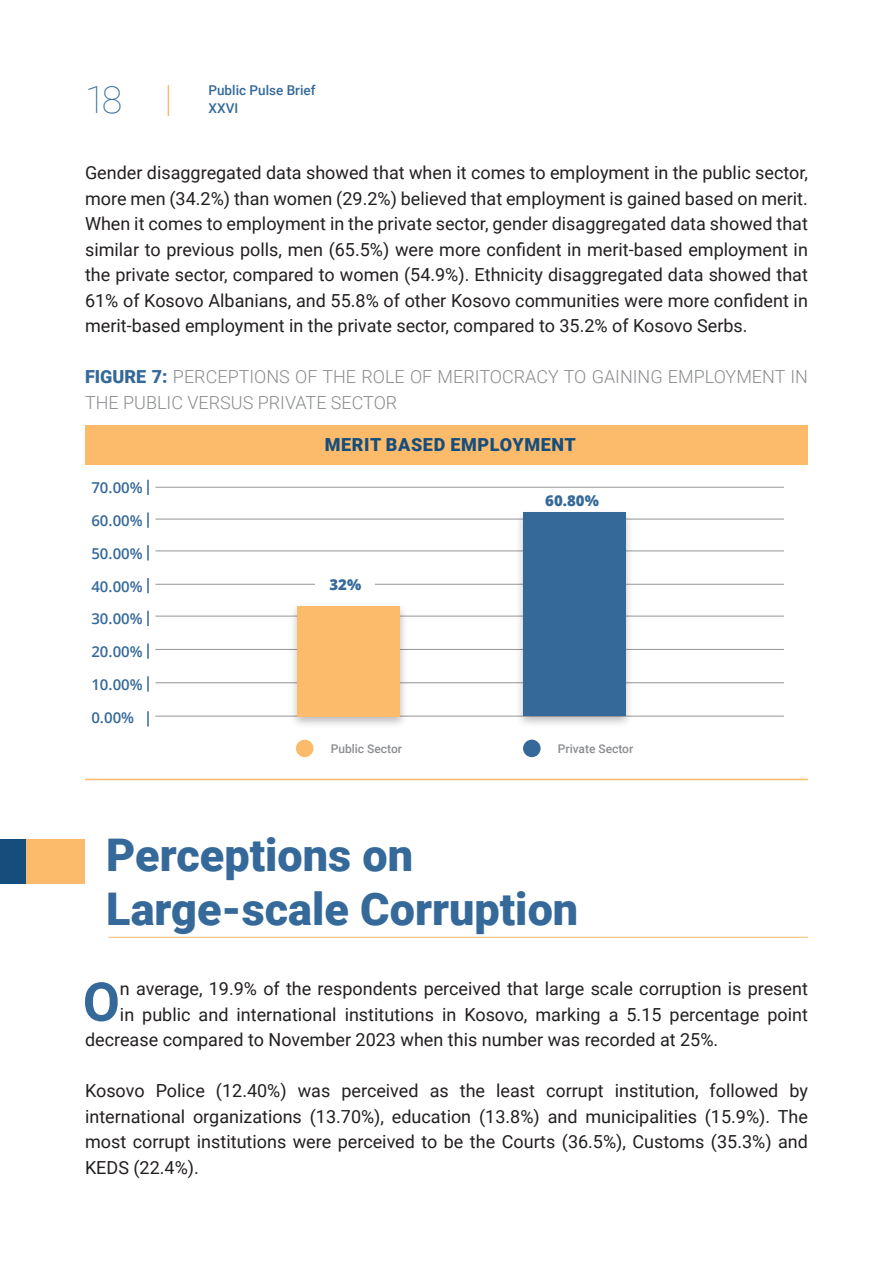
<style>
.page{position:relative;width:893px;height:1263px;background:#fff}
.page>*{position:absolute;margin:0;border:0;box-sizing:border-box;transform-origin:0 0}
.t1{font:700 53.85px "Roboto";color:#35699a}
.t2{font:900 45px/54px "Roboto";color:#35699a}
.t3{font:100 37.5px "Roboto";color:#35699a}
.t4{font:18px/25.5px "Roboto";color:#231f20;text-align:justify}
.t5{font:300 18px/25.5px "Roboto";color:#8a8c8f}
.t6{font:900 18px "Roboto";letter-spacing:.035em;color:#154e7d}
.t7{font:600 15px/32.7px "Open Sans";color:#35699a;text-align:justify}
.t8{font:800 15px "Open Sans";color:#35699a}
.t9{font:500 13.5px "Roboto";color:#35699a}
.t10{font:500 12px "Roboto";color:#8a8c8f}
.s1{font-weight:900;color:#35699a}
</style>
<div class="page">
<hr style="left:168px;top:85px;width:1px;height:31px;background:#fcba6b">
<div style="left:85px;top:425px;width:723px;height:39px;background:#fcba6b"></div>
<hr style="left:155px;top:487px;width:629px;height:1px;background:#939598">
<hr style="left:155px;top:519px;width:629px;height:1px;background:#939598">
<hr style="left:155px;top:550px;width:629px;height:1px;background:#939598">
<hr style="left:155px;top:584px;width:629px;height:1px;background:#939598">
<hr style="left:155px;top:616px;width:629px;height:1px;background:#939598">
<hr style="left:155px;top:649px;width:629px;height:1px;background:#939598">
<hr style="left:155px;top:682px;width:629px;height:1px;background:#939598">
<hr style="left:155px;top:716px;width:629px;height:1px;background:#939598">
<div style="left:315px;top:574px;width:60px;height:20px;background:#fff"></div>
<svg style="left:147px;top:480px;width:2px;height:15px"></svg>
<svg style="left:147px;top:512px;width:2px;height:16px"></svg>
<svg style="left:147px;top:545px;width:2px;height:15px"></svg>
<svg style="left:147px;top:578px;width:2px;height:15px"></svg>
<svg style="left:147px;top:611px;width:2px;height:15px"></svg>
<svg style="left:147px;top:643px;width:2px;height:16px"></svg>
<svg style="left:147px;top:676px;width:2px;height:16px"></svg>
<svg style="left:147px;top:711px;width:2px;height:15px"></svg>
<div style="left:289px;top:602px;width:119px;height:127px;background:#231f20;opacity:.3"></div>
<div style="left:298px;top:606px;width:102px;height:110px;background:#fcba6b"></div>
<div style="left:515px;top:509px;width:119px;height:220px;background:#231f20;opacity:.3"></div>
<div style="left:523px;top:513px;width:102px;height:203px;background:#35699a"></div>
<div style="left:296px;top:740px;width:17px;height:17px;background:#fcba6b;border-radius:50%"></div>
<div style="left:523px;top:740px;width:18px;height:17px;background:#35699a;border-radius:50%"></div>
<div style="left:24px;top:839px;width:61px;height:44px;background:#fcba6b"></div>
<div style="left:0;top:839px;width:26px;height:44px;background:#154e7d"></div>
<hr style="left:108px;top:937px;width:700px;height:1px;background:#fcba6b">
<hr style="left:85px;top:779px;width:723px;height:1px;background:#fcba6b">
<h3 class="t3" style="left:85px;top:74px;width:39px">18</h3>
<p class="t9" style="left:209px;top:81px;width:108px">Public Pulse Brief</p>
<p class="t9" style="left:209px;top:99px;width:31px">XXVI</p>
<p class="t4" style="left:85px;top:160px;width:724px">Gender disaggregated data showed that when it comes to employment in the public sector, more men (34.2%) than women (29.2%) believed that employment is gained based on merit.<br>When it comes to employment in the private sector, gender disaggregated data showed that similar to previous polls, men (65.5%) were more confident in merit-based employment in the private sector, compared to women (54.9%). Ethnicity disaggregated data showed that 61% of Kosovo Albanians, and 55.8% of other Kosovo communities were more confident in merit-based employment in the private sector, compared to 35.2% of Kosovo Serbs.</p>
<p class="t5" style="left:85px;top:364px;width:724px"><span class="s1">FIGURE 7:</span> PERCEPTIONS OF THE ROLE OF MERITOCRACY TO GAINING EMPLOYMENT IN<br>THE PUBLIC VERSUS PRIVATE SECTOR</p>
<p class="t7" style="left:91px;top:471px;width:53px">70.00%</p>
<p class="t7" style="left:91px;top:504px;width:53px">60.00% 50.00% 40.00% 30.00% 20.00% 10.00% 0.00%</p>
<p class="t6" style="left:325px;top:432px;width:253px">MERIT BASED EMPLOYMENT</p>
<p class="t8" style="left:329px;top:573px;width:33px">32%</p>
<p class="t8" style="left:545px;top:489px;width:55px">60.80%</p>
<p class="t10" style="left:331px;top:740px;width:73px">Public Sector</p>
<p class="t10" style="left:558px;top:740px;width:77px">Private Sector</p>
<h2 class="t2" style="left:106px;top:826px;width:474px">Perceptions on<br>Large-scale Corruption</h2>
<h1 class="t1" style="left:83px;top:964px;width:39px">O</h1>
<p class="t4" style="left:120px;top:976px;width:689px">n average, 19.9% of the respondents perceived that large scale corruption is present</p>
<p class="t4" style="left:120px;top:1001px;width:689px">in public and international institutions in Kosovo, marking a 5.15 percentage point</p>
<p class="t4" style="left:85px;top:1027px;width:635px">decrease compared to November 2023 when this number was recorded at 25%.</p>
<p class="t4" style="left:85px;top:1078px;width:724px">Kosovo Police (12.40%) was perceived as the least corrupt institution, followed by international organizations (13.70%), education (13.8%) and municipalities (15.9%). The most corrupt institutions were perceived to be the Courts (36.5%), Customs (35.3%) and KEDS (22.4%).</p>
</div>
